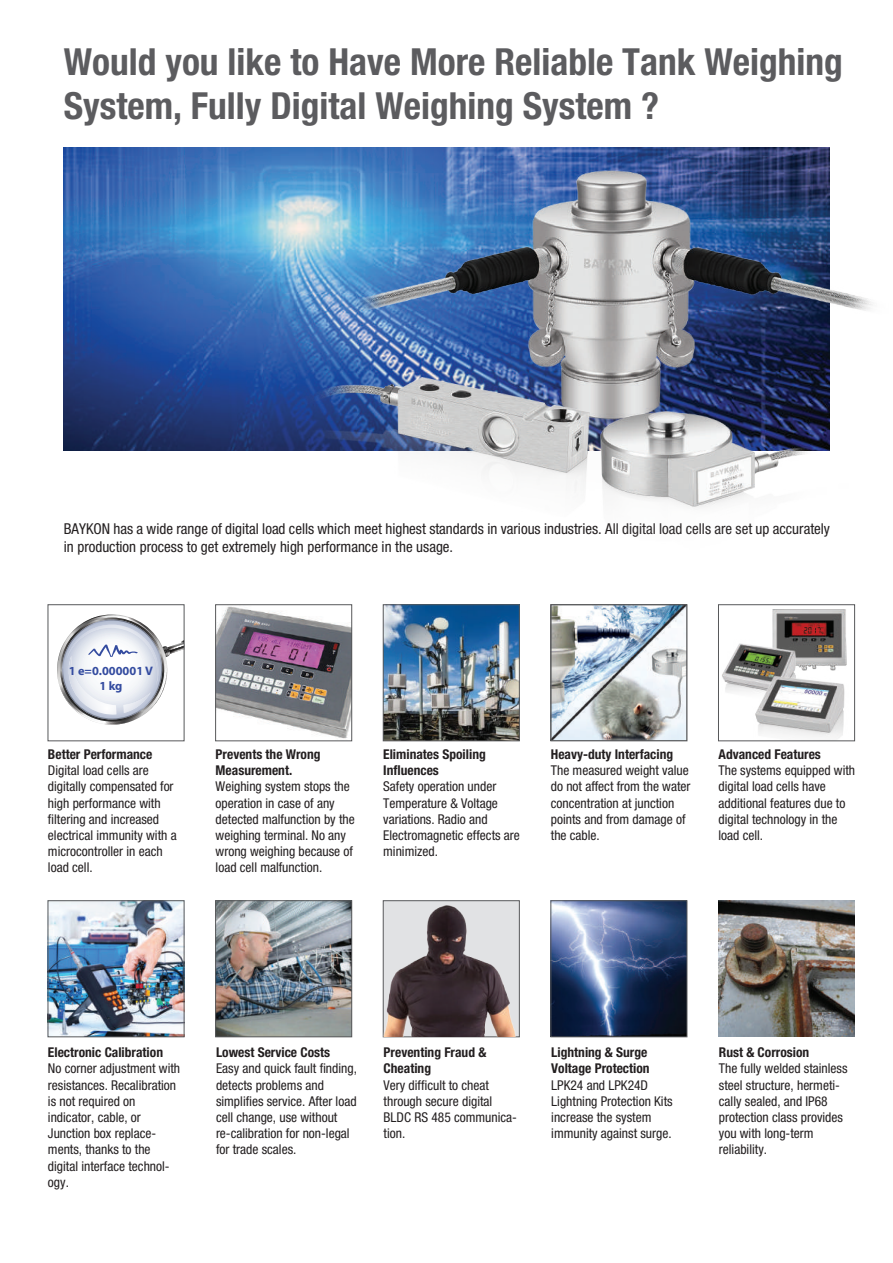
<style>
.page{position:relative;width:893px;height:1263px;background:#fff}
.page>*{position:absolute;margin:0;border:0;box-sizing:border-box;transform-origin:0 0}
.t1{font:700 condensed 37.35px/44.8px "Helvetica Neue LT Pro";color:#5c5c5f}
.t2{font:condensed 15px/18px "Helvetica Neue LT Pro";color:#231f20}
.t3{font:condensed 13.5px/16.2px "Helvetica Neue LT Pro";color:#231f20}
.t4{font:700 condensed 13.5px/16.2px "Helvetica Neue LT Pro";color:#231f20}
.t5{font:700 12.3px/14.9px "Myriad Pro";color:#344ca0;text-align:center}
</style>
<div class="page">
<img style="left:217px;top:606px;width:133px;height:133px">
<img style="left:772px;top:609px;width:75px;height:50px">
<img style="left:722px;top:633px;width:95px;height:59px">
<img style="left:729px;top:659px;width:118px;height:79px">
<img style="left:385px;top:606px;width:132px;height:133px">
<div style="left:383px;top:604px;width:136px;height:137px;border:1px solid #57585a"></div>
<img style="left:217px;top:902px;width:133px;height:133px">
<img style="left:50px;top:902px;width:132px;height:133px">
<div style="left:48px;top:900px;width:136px;height:137px;border:1px solid #57585a"></div>
<div style="left:718px;top:604px;width:137px;height:137px;border:1px solid #57585a"></div>
<img style="left:553px;top:607px;width:132px;height:132px">
<div style="left:551px;top:604px;width:136px;height:137px;border:1px solid #57585a"></div>
<img style="left:718px;top:901px;width:137px;height:136px">
<img style="left:553px;top:902px;width:132px;height:133px">
<div style="left:551px;top:900px;width:136px;height:137px;border:1px solid #57585a"></div>
<img style="left:64px;top:147px;width:765px;height:303px">
<img style="left:347px;top:170px;width:526px;height:281px">
<img style="left:600px;top:411px;width:252px;height:97px">
<img style="left:265px;top:368px;width:325px;height:123px">
<img style="left:383px;top:901px;width:137px;height:136px">
<div style="left:215px;top:900px;width:137px;height:137px;border:1px solid #57585a"></div>
<svg style="left:57px;top:614px;width:125px;height:111px"></svg>
<div style="left:48px;top:604px;width:136px;height:137px;border:1px solid #57585a"></div>
<div style="left:215px;top:604px;width:137px;height:137px;border:1px solid #57585a"></div>
<h1 class="t1" style="left:64px;top:38px;width:781px">Would you like to Have More Reliable Tank Weighing<br>System, Fully Digital Weighing System ?</h1>
<p class="t2" style="left:64px;top:519px;width:768px">BAYKON has a wide range of digital load cells which meet highest standards in various industries. All digital load cells are set up accurately in production process to get extremely high performance in the usage.</p>
<p class="t5" style="left:69px;top:663px;width:86px">1 e=0.000001 V<br>1 kg</p>
<p class="t4" style="left:48px;top:746px;width:106px">Better Performance</p>
<p class="t3" style="left:48px;top:762px;width:130px">Digital load cells are digitally compensated for high performance with filtering and increased electrical immunity with a microcontroller in each load cell.</p>
<p class="t4" style="left:216px;top:746px;width:106px">Prevents the Wrong<br>Measurement.</p>
<p class="t3" style="left:216px;top:778px;width:141px">Weighing system stops the operation in case of any detected malfunction by the weighing terminal. No any wrong weighing because of load cell malfunction.</p>
<p class="t4" style="left:383px;top:746px;width:104px">Eliminates Spoiling<br>Influences</p>
<p class="t3" style="left:383px;top:778px;width:138px">Safety operation under<br>Temperature &amp; Voltage variations. Radio and<br>Electromagnetic effects are minimized.</p>
<p class="t4" style="left:551px;top:746px;width:124px">Heavy-duty Interfacing</p>
<p class="t3" style="left:551px;top:762px;width:141px">The measured weight value do not affect from the water concentration at junction points and from damage of the cable.</p>
<p class="t4" style="left:718px;top:746px;width:104px">Advanced Features</p>
<p class="t3" style="left:718px;top:762px;width:138px">The systems equipped with digital load cells have additional features due to digital technology in the load cell.</p>
<p class="t4" style="left:48px;top:1044px;width:117px">Electronic Calibration</p>
<p class="t3" style="left:48px;top:1060px;width:134px">No corner adjustment with resistances. Recalibration is not required on indicator, cable, or<br>Junction box replace&shy;ments, thanks to the digital interface technol&shy;ogy.</p>
<p class="t4" style="left:216px;top:1044px;width:116px">Lowest Service Costs</p>
<p class="t3" style="left:216px;top:1060px;width:142px">Easy and quick fault finding, detects problems and simplifies service. After load cell change, use without re-calibration for non-legal for trade scales.</p>
<p class="t4" style="left:384px;top:1044px;width:104px">Preventing Fraud &amp;<br>Cheating</p>
<p class="t3" style="left:384px;top:1076px;width:135px">Very difficult to cheat through secure digital<br>BLDC RS 485 communica&shy;tion.</p>
<p class="t4" style="left:551px;top:1044px;width:100px">Lightning &amp; Surge<br>Voltage Protection</p>
<p class="t3" style="left:551px;top:1076px;width:123px">LPK24 and LPK24D<br>Lightning Protection Kits increase the system immunity against surge.</p>
<p class="t4" style="left:719px;top:1044px;width:92px">Rust &amp; Corrosion</p>
<p class="t3" style="left:719px;top:1060px;width:130px">The fully welded stainless steel structure, hermeti&shy;cally sealed, and IP68 protection class provides you with long-term reliability.</p>
</div>
